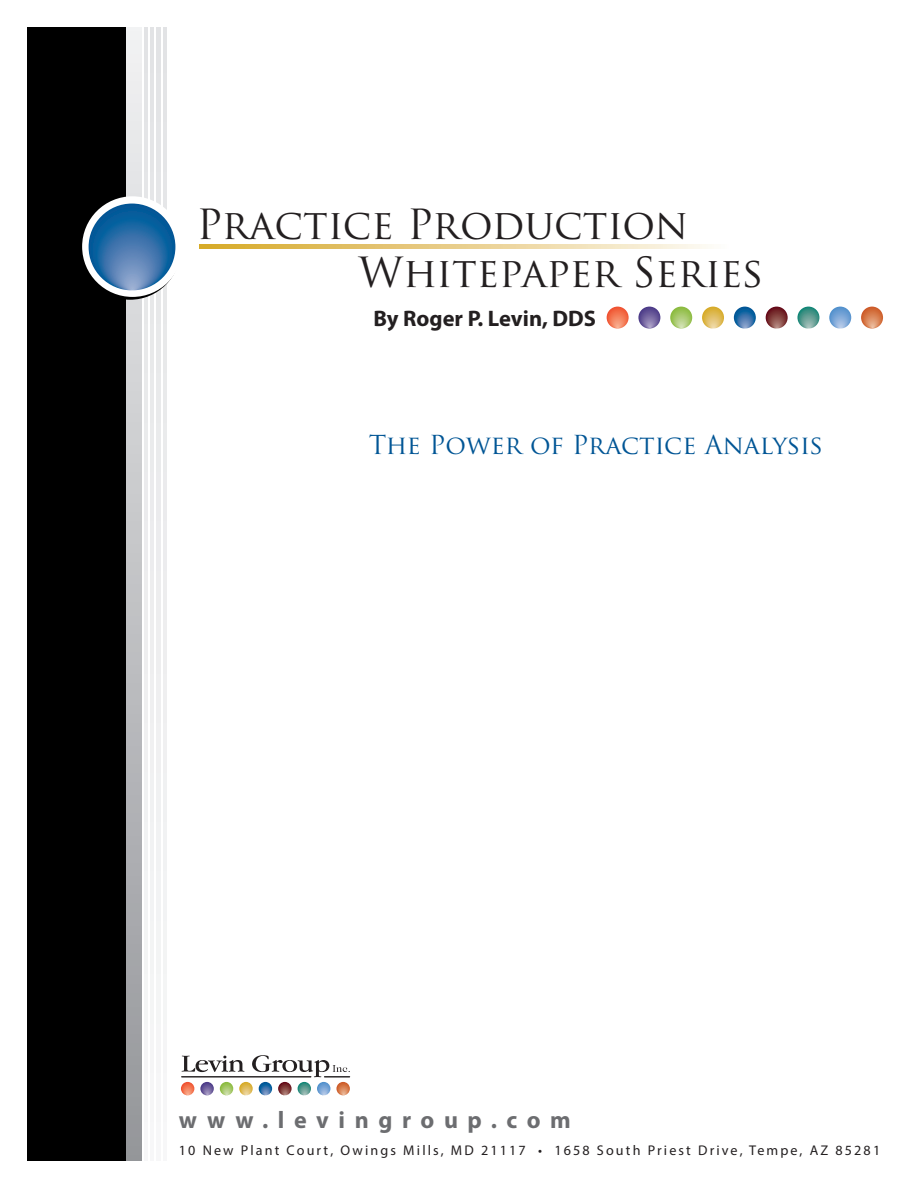
<style>
.page{position:relative;width:918px;height:1188px;background:#fff}
.page>*{position:absolute;margin:0;border:0;box-sizing:border-box;transform-origin:0 0}
.t1{font:40.5px "Trajan Pro";color:#231f20}
.t2{font:25.5px "Trajan Pro";color:#005595}
.t3{font:700 24px "Myriad Pro";letter-spacing:.4em;color:#6c6d70}
.Plain_Text{font:700 22.5px "Myriad Pro";color:#231f20}
.Address{font:14.1px "Myriad Pro";letter-spacing:.15em;color:#231f20}
</style>
<div class="page">
<div style="left:27px;top:27px;width:109px;height:1134px;background:#000"></div>
<svg style="left:126px;top:27px;width:15px;height:1134px"></svg>
<hr style="left:144px;top:27px;width:4px;height:1134px;background:#eeeeef">
<hr style="left:151px;top:27px;width:3px;height:1134px;background:#eeeeef">
<hr style="left:157px;top:27px;width:3px;height:1134px;background:#eeeeef">
<hr style="left:163px;top:27px;width:3px;height:1134px;background:#eeeeef">
<svg style="left:80px;top:199px;width:100px;height:101px"></svg>
<svg style="left:82px;top:196px;width:101px;height:101px;fill:#fff"></svg>
<svg style="left:89px;top:204px;width:86px;height:86px"></svg>
<svg style="left:182px;top:1056px;width:62px;height:16px"></svg>
<hr style="left:182px;top:1077px;width:129px;height:1px;background:#231f20">
<svg style="left:252px;top:1055px;width:98px;height:23px"></svg>
<svg style="left:181px;top:1082px;width:13px;height:13px"></svg>
<svg style="left:200px;top:1082px;width:14px;height:13px"></svg>
<svg style="left:220px;top:1082px;width:13px;height:13px"></svg>
<svg style="left:239px;top:1082px;width:14px;height:13px"></svg>
<svg style="left:259px;top:1082px;width:13px;height:13px"></svg>
<svg style="left:278px;top:1082px;width:14px;height:13px"></svg>
<svg style="left:298px;top:1082px;width:13px;height:13px"></svg>
<svg style="left:317px;top:1082px;width:13px;height:13px"></svg>
<svg style="left:336px;top:1082px;width:14px;height:13px"></svg>
<svg style="left:200px;top:245px;width:508px;height:4px"></svg>
<svg style="left:607px;top:307px;width:22px;height:22px"></svg>
<svg style="left:638px;top:307px;width:22px;height:22px"></svg>
<svg style="left:670px;top:307px;width:22px;height:22px"></svg>
<svg style="left:702px;top:307px;width:22px;height:22px"></svg>
<svg style="left:734px;top:307px;width:22px;height:22px"></svg>
<svg style="left:766px;top:307px;width:22px;height:22px"></svg>
<svg style="left:797px;top:307px;width:22px;height:22px"></svg>
<svg style="left:829px;top:307px;width:22px;height:22px"></svg>
<svg style="left:861px;top:307px;width:22px;height:22px"></svg>
<p class="t1" style="left:196px;top:198px;width:493px">Practice Production</p>
<p class="t1" style="left:358px;top:247px;width:407px">Whitepaper Series</p>
<p class="Plain_Text" style="left:373px;top:303px;width:224px">By Roger P. Levin, DDS</p>
<p class="t2" style="left:369px;top:429px;width:456px">The Power of Practice Analysis</p>
<p class="t3" style="left:179px;top:1104px;width:393px">www.levingroup.com</p>
<p class="Address" style="left:179px;top:1142px;width:703px">10 New Plant Court, Owings Mills, MD 21117 • 1658 South Priest Drive, Tempe, AZ 85281</p>
</div>
